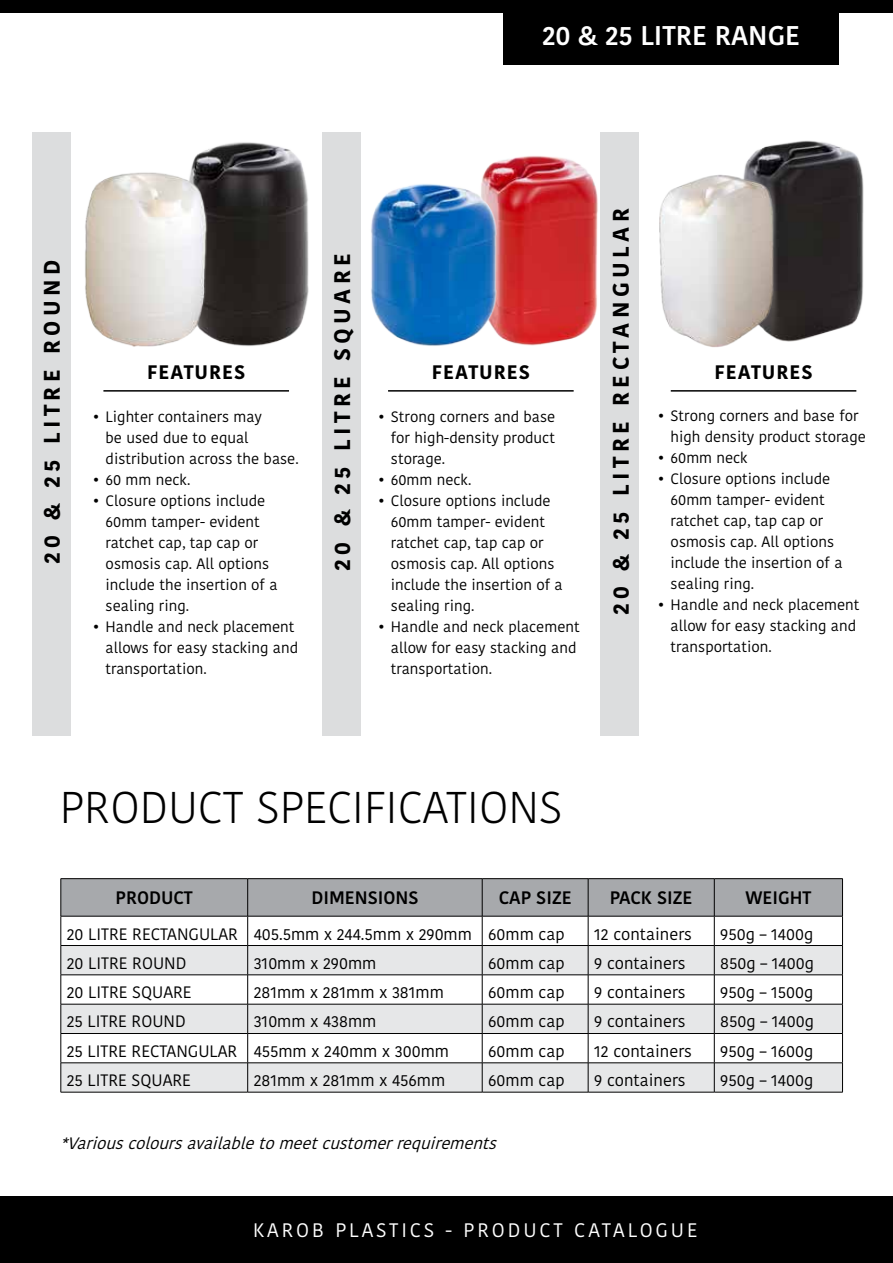
<style>
.page{position:relative;width:893px;height:1263px;background:#fff}
.page>*{position:absolute;margin:0;border:0;box-sizing:border-box;transform-origin:0 0}
.t1{font:300 44.4px "Kohinoor Devanagari";color:#000}
.t2{font:600 27px "Kohinoor Bangla";color:#fff}
.t3{font:700 22.5px "Kohinoor Devanagari";letter-spacing:.2em;color:#000}
.t4{font:19.5px "Kohinoor Devanagari";letter-spacing:.15em;color:#fff}
.t5{font:700 19.5px "Kohinoor Devanagari";letter-spacing:.05em;color:#000}
.t6{font:600 18px "Kohinoor Bangla";color:#000}
.t7{font:16.5px "Kohinoor Bangla";color:#000}
.t8{font:italic 16.5px "Kohinoor Devanagari";color:#000}
.t9{font:15px/21px "Kohinoor Devanagari";color:#000}
</style>
<div class="page">
<div style="left:0;top:1196px;width:893px;height:67px;background:#000"></div>
<div style="left:0;top:0;width:893px;height:13px;background:#000"></div>
<div style="left:32px;top:132px;width:38px;height:604px;background:#dcddde"></div>
<div style="left:322px;top:132px;width:39px;height:604px;background:#dcddde"></div>
<div style="left:601px;top:132px;width:38px;height:604px;background:#dcddde"></div>
<div style="left:503px;top:11px;width:336px;height:54px;background:#000"></div>
<hr style="left:103px;top:390px;width:186px;height:2px;background:#000">
<hr style="left:388px;top:390px;width:186px;height:2px;background:#000">
<hr style="left:671px;top:390px;width:185px;height:2px;background:#000">
<img style="left:744px;top:140px;width:120px;height:202px">
<hr style="left:61px;top:878px;width:187px;height:1px;background:#000">
<hr style="left:248px;top:878px;width:234px;height:1px;background:#000">
<hr style="left:482px;top:878px;width:106px;height:1px;background:#000">
<hr style="left:588px;top:878px;width:126px;height:1px;background:#000">
<hr style="left:714px;top:878px;width:129px;height:1px;background:#000">
<svg style="left:61px;top:879px;width:782px;height:213px"></svg>
<hr style="left:61px;top:1092px;width:187px;height:1px;background:#000">
<hr style="left:248px;top:1092px;width:234px;height:1px;background:#000">
<hr style="left:482px;top:1092px;width:106px;height:1px;background:#000">
<hr style="left:588px;top:1092px;width:126px;height:1px;background:#000">
<hr style="left:714px;top:1092px;width:129px;height:1px;background:#000">
<img style="left:191px;top:142px;width:118px;height:204px">
<img style="left:482px;top:153px;width:119px;height:197px">
<img style="left:371px;top:179px;width:129px;height:171px">
<img style="left:85px;top:167px;width:128px;height:180px">
<img style="left:659px;top:174px;width:126px;height:173px">
<h2 class="t2" style="left:542px;top:13px;width:259px">20 &amp; 25 LITRE RANGE</h2>
<h3 class="t3" style="left:601px;top:615px;width:408px;rotate:-90deg">20 &amp; 25 LITRE RECTANGULAR</h3>
<h3 class="t3" style="left:32px;top:564px;width:305px;rotate:-90deg">20 &amp; 25 LITRE ROUND</h3>
<h3 class="t3" style="left:322px;top:570px;width:319px;rotate:-90deg">20 &amp; 25 LITRE SQUARE</h3>
<h3 class="t5" style="left:147px;top:355px;width:99px">FEATURES</h3>
<h3 class="t5" style="left:432px;top:355px;width:99px">FEATURES</h3>
<h3 class="t5" style="left:714px;top:355px;width:99px">FEATURES</h3>
<p class="t9" style="left:106px;top:406px;width:195px;text-indent:-13px">• Lighter containers may<br>be used due to equal distribution across the base.</p>
<p class="t9" style="left:93px;top:469px;width:99px">• 60 mm neck.</p>
<p class="t9" style="left:106px;top:490px;width:173px;text-indent:-13px">• Closure options include<br>60mm tamper- evident ratchet cap, tap cap or osmosis cap. All options include the insertion of a sealing ring.</p>
<p class="t9" style="left:106px;top:616px;width:194px;text-indent:-13px">• Handle and neck placement allows for easy stacking and transportation.</p>
<p class="t9" style="left:671px;top:405px;width:197px;text-indent:-13px">• Strong corners and base for high density product storage</p>
<p class="t9" style="left:658px;top:447px;width:91px">• 60mm neck</p>
<p class="t9" style="left:671px;top:468px;width:173px;text-indent:-13px">• Closure options include<br>60mm tamper- evident ratchet cap, tap cap or osmosis cap. All options include the insertion of a sealing ring.</p>
<p class="t9" style="left:671px;top:594px;width:190px;text-indent:-13px">• Handle and neck placement allow for easy stacking and transportation.</p>
<p class="t9" style="left:391px;top:406px;width:166px;text-align:justify;text-indent:-13px">• Strong corners and base for high-density product storage.</p>
<p class="t9" style="left:378px;top:469px;width:95px">• 60mm neck.</p>
<p class="t9" style="left:391px;top:490px;width:173px;text-indent:-13px">• Closure options include<br>60mm tamper- evident ratchet cap, tap cap or osmosis cap. All options include the insertion of a sealing ring.</p>
<p class="t9" style="left:391px;top:616px;width:190px;text-indent:-13px">• Handle and neck placement allow for easy stacking and transportation.</p>
<h1 class="t1" style="left:60px;top:782px;width:504px">PRODUCT SPECIFICATIONS</h1>
<p class="t6" style="left:116px;top:882px;width:79px">PRODUCT</p>
<p class="t6" style="left:311px;top:882px;width:109px">DIMENSIONS</p>
<p class="t6" style="left:499px;top:882px;width:74px">CAP SIZE</p>
<p class="t6" style="left:610px;top:882px;width:84px">PACK SIZE</p>
<p class="t6" style="left:745px;top:882px;width:68px">WEIGHT</p>
<p class="t7" style="left:67px;top:921px;width:499px">20 LITRE RECTANGULAR 405.5mm x 244.5mm x 290mm 60mm cap</p>
<p class="t7" style="left:594px;top:921px;width:99px">12 containers</p>
<p class="t7" style="left:720px;top:921px;width:94px">950g – 1400g</p>
<p class="t7" style="left:67px;top:950px;width:121px">20 LITRE ROUND</p>
<p class="t7" style="left:254px;top:950px;width:124px">310mm x 290mm</p>
<p class="t7" style="left:488px;top:950px;width:78px">60mm cap</p>
<p class="t7" style="left:594px;top:950px;width:93px">9 containers</p>
<p class="t7" style="left:720px;top:950px;width:95px">850g – 1400g</p>
<p class="t7" style="left:67px;top:980px;width:126px">20 LITRE SQUARE</p>
<p class="t7" style="left:254px;top:980px;width:192px">281mm x 281mm x 381mm</p>
<p class="t7" style="left:488px;top:980px;width:78px">60mm cap</p>
<p class="t7" style="left:594px;top:980px;width:93px">9 containers</p>
<p class="t7" style="left:720px;top:980px;width:94px">950g – 1500g</p>
<p class="t7" style="left:67px;top:1009px;width:121px">25 LITRE ROUND</p>
<p class="t7" style="left:254px;top:1009px;width:124px">310mm x 438mm</p>
<p class="t7" style="left:488px;top:1009px;width:78px">60mm cap</p>
<p class="t7" style="left:594px;top:1009px;width:93px">9 containers</p>
<p class="t7" style="left:720px;top:1009px;width:95px">850g – 1400g</p>
<p class="t7" style="left:67px;top:1038px;width:384px">25 LITRE RECTANGULAR 455mm x 240mm x 300mm</p>
<p class="t7" style="left:488px;top:1038px;width:78px">60mm cap</p>
<p class="t7" style="left:594px;top:1038px;width:99px">12 containers</p>
<p class="t7" style="left:720px;top:1038px;width:95px">950g – 1600g</p>
<p class="t7" style="left:67px;top:1068px;width:126px">25 LITRE SQUARE</p>
<p class="t7" style="left:254px;top:1068px;width:193px">281mm x 281mm x 456mm</p>
<p class="t7" style="left:488px;top:1068px;width:78px">60mm cap</p>
<p class="t7" style="left:594px;top:1068px;width:93px">9 containers</p>
<p class="t7" style="left:720px;top:1068px;width:94px">950g – 1400g</p>
<p class="t8" style="left:61px;top:1134px;width:444px">*Variouscoloursavailabletomeetcustomerrequirements</p>
<h3 class="t4" style="left:253px;top:1219px;width:446px">KAROB PLASTICS - PRODUCT CATALOGUE</h3>
</div>
